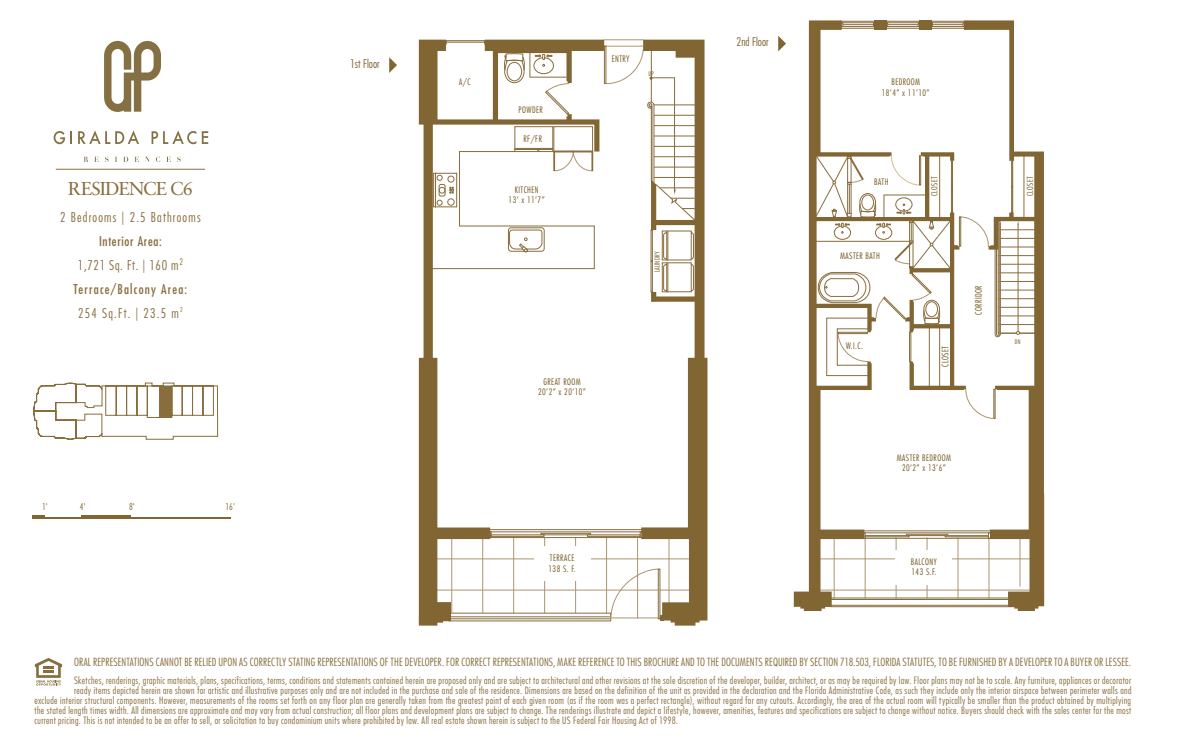
<style>
.page{position:relative;width:1193px;height:743px;background:#fff}
.page>*{position:absolute;margin:0;border:0;box-sizing:border-box;transform-origin:0 0}
.t1{font:18.62px "Sabon LT Std";letter-spacing:-.045em;color:#886d3d}
.t2{font:300 condensed 13.12px "Futura Std";letter-spacing:.09em;color:#886d3d}
.t3{font:condensed 13.12px "Futura Std";letter-spacing:.09em;color:#886d3d}
.t4{font:300 condensed 13.12px "Futura Std";letter-spacing:.05em;color:#886d3d}
.t5{font:condensed 13.12px "Futura Std";letter-spacing:.05em;color:#886d3d}
.t6{font:300 condensed 11.75px "Futura Std";color:#816532}
.t7{font:300 condensed 11px "Futura Std";letter-spacing:.01em;color:#886d3d}
.t8{font:300 condensed 9.88px "Futura Std";letter-spacing:.035em;color:#886d3d}
.t9{font:300 condensed 9px "Futura Std";color:#816532}
.t10{font:300 condensed 8.75px "Futura Std";letter-spacing:.05em;color:#72551c}
.t11{font:300 condensed 8.12px "Futura Std";letter-spacing:.05em;color:#72551c}
.t12{font:300 condensed 6.88px "Futura Std";letter-spacing:.05em;color:#72551c}
.t13{font:300 condensed 6.62px "Futura Std";color:#886d3d}
.t14{font:300 condensed 6.25px "Futura Std";color:#72551c}
</style>
<div class="page">
<svg style="left:35px;top:658px;width:27px;height:27px"></svg>
<svg style="left:104px;top:41px;width:57px;height:71px"></svg>
<svg style="left:54px;top:131px;width:18px;height:13px"></svg>
<svg style="left:78px;top:130px;width:61px;height:14px"></svg>
<svg style="left:151px;top:130px;width:45px;height:14px"></svg>
<svg style="left:202px;top:131px;width:6px;height:13px"></svg>
<svg style="left:84px;top:157px;width:4px;height:5px"></svg>
<svg style="left:94px;top:157px;width:5px;height:5px"></svg>
<svg style="left:105px;top:156px;width:3px;height:6px"></svg>
<svg style="left:123px;top:157px;width:5px;height:5px"></svg>
<svg style="left:135px;top:157px;width:4px;height:5px"></svg>
<svg style="left:145px;top:157px;width:5px;height:5px"></svg>
<svg style="left:156px;top:156px;width:4px;height:6px"></svg>
<svg style="left:166px;top:157px;width:5px;height:5px"></svg>
<svg style="left:177px;top:156px;width:4px;height:6px"></svg>
<hr style="left:56px;top:169px;width:149px;height:1px;background:#886d3d">
<hr style="left:437px;top:558px;width:254px;height:1px;background:#ad9472">
<hr style="left:437px;top:589px;width:254px;height:1px;background:#ad9472">
<hr style="left:637px;top:538px;width:1px;height:80px;background:#ad9472">
<hr style="left:606px;top:538px;width:1px;height:75px;background:#ad9472">
<hr style="left:485px;top:529px;width:157px;height:1px;background:#886d3d">
<hr style="left:485px;top:531px;width:157px;height:1px;background:#886d3d">
<hr style="left:484px;top:537px;width:157px;height:1px;background:#886d3d">
<hr style="left:604px;top:40px;width:39px;height:1px;background:#ad9472">
<hr style="left:604px;top:46px;width:39px;height:1px;background:#ad9472">
<div style="left:604px;top:46px;width:2px;height:38px;border:1px solid #886d3d"></div>
<svg style="left:606px;top:50px;width:35px;height:34px"></svg>
<svg style="left:793px;top:20px;width:171px;height:591px"></svg>
<svg style="left:964px;top:20px;width:80px;height:591px"></svg>
<svg style="left:419px;top:40px;width:185px;height:585px"></svg>
<svg style="left:641px;top:40px;width:66px;height:585px"></svg>
<svg style="left:778px;top:36px;width:8px;height:15px"></svg>
<svg style="left:389px;top:57px;width:8px;height:16px"></svg>
<svg style="left:610px;top:568px;width:65px;height:53px"></svg>
<svg style="left:32px;top:515px;width:198px;height:3px"></svg>
<svg style="left:34px;top:383px;width:184px;height:56px"></svg>
<div style="left:160px;top:386px;width:12px;height:31px;background:#886d3d"></div>
<div style="left:895px;top:550px;width:57px;height:34px;background:#fff"></div>
<div style="left:534px;top:546px;width:56px;height:35px;background:#fff"></div>
<p class="t1" style="left:68px;top:178px;width:127px">RESIDENCE C6</p>
<p class="t2" style="left:60px;top:209px;width:142px">2 Bedrooms | 2.5 Bathrooms</p>
<p class="t5" style="left:99px;top:233px;width:64px">Interior Area:</p>
<p class="t4" style="left:78px;top:257px;width:107px">1,721 Sq. Ft. | 160 m<sup>2</sup></p>
<p class="t3" style="left:74px;top:281px;width:115px">Terrace/Balcony Area:</p>
<p class="t2" style="left:78px;top:306px;width:102px">254 Sq.Ft. | 23.5 m</p>
<p class="t13" style="left:180px;top:305px;width:4px">2</p>
<p class="t9" style="left:42px;top:501px;width:7px">1'</p>
<p class="t9" style="left:80px;top:501px;width:7px">4'</p>
<p class="t9" style="left:129px;top:501px;width:7px">8'</p>
<p class="t9" style="left:225px;top:501px;width:11px">16'</p>
<p class="t6" style="left:350px;top:57px;width:31px">1st Floor</p>
<p class="t10" style="left:459px;top:77px;width:13px">A/C</p>
<p class="t10" style="left:518px;top:104px;width:26px">POWDER</p>
<p class="t10" style="left:523px;top:134px;width:20px">RF/FR</p>
<p class="t10" style="left:515px;top:184px;width:26px">KITCHEN</p>
<p class="t10" style="left:508px;top:195px;width:38px">13’ x 11’7”</p>
<p class="t10" style="left:612px;top:54px;width:19px">ENTRY</p>
<p class="t14" style="left:648px;top:70px;width:7px">UP</p>
<p class="t12" style="left:653px;top:272px;width:22px;rotate:-90deg">LAUNDRY</p>
<p class="t10" style="left:543px;top:376px;width:39px">GREAT ROOM</p>
<p class="t10" style="left:538px;top:386px;width:49px">20’2” x 20’10”</p>
<p class="t10" style="left:550px;top:552px;width:26px">TERRACE</p>
<p class="t10" style="left:548px;top:563px;width:29px">138 S. F.</p>
<p class="t6" style="left:736px;top:35px;width:34px">2nd Floor</p>
<p class="t10" style="left:891px;top:77px;width:30px">BEDROOM</p>
<p class="t10" style="left:881px;top:87px;width:49px">18’4” x 11’10”</p>
<p class="t10" style="left:874px;top:177px;width:16px">BATH</p>
<p class="t10" style="left:840px;top:251px;width:41px">MASTER BATH</p>
<p class="t10" style="left:845px;top:341px;width:19px">W.I.C.</p>
<p class="t11" style="left:929px;top:196px;width:21px;rotate:-90deg">CLOSET</p>
<p class="t11" style="left:1025px;top:196px;width:21px;rotate:-90deg">CLOSET</p>
<p class="t10" style="left:940px;top:367px;width:22px;rotate:-90deg">CLOSET</p>
<p class="t10" style="left:973px;top:315px;width:31px;rotate:-90deg">CORRIDOR</p>
<p class="t14" style="left:1015px;top:337px;width:7px">DN</p>
<p class="t10" style="left:897px;top:452px;width:56px">MASTER BEDROOM</p>
<p class="t10" style="left:902px;top:462px;width:45px">20’2” x 13’6”</p>
<p class="t10" style="left:910px;top:556px;width:28px">BALCONY</p>
<p class="t10" style="left:911px;top:566px;width:26px">143 S.F.</p>
<p class="t7" style="left:74px;top:655px;width:1058px">ORAL REPRESENTATIONS CANNOT BE RELIED UPON AS CORRECTLY STATING REPRESENTATIONS OF THE DEVELOPER. FOR CORRECT REPRESENTATIONS, MAKE REFERENCE TO THIS BROCHURE AND TO THE DOCUMENTS REQUIRED BY SECTION 718.503, FLORIDA STATUTES, TO BE FURNISHED BY A DEVELOPER TO A BUYER OR LESSEE.</p>
<p class="t8" style="left:74px;top:674px;width:1058px">Sketches, renderings, graphic materials, plans, specifications, terms, conditions and statements contained herein are proposed only and are subject to architectural and other revisions at the sole discretion of the developer, builder, architect, or as may be required by law. Floor plans may not be to scale. Any furniture, appliances or decorator</p>
<p class="t8" style="left:74px;top:684px;width:1058px">ready items depicted herein are shown for artistic and illustrative purposes only and are not included in the purchase and sale of the residence. Dimensions are based on the definition of the unit as provided in the declaration and the Florida Administrative Code, as such they include only the interior airspace between perimeter walls and</p>
<p class="t8" style="left:35px;top:694px;width:1098px">exclude interior structural components. However, measurements of the rooms set forth on any floor plan are generally taken from the greatest point of each given room (as if the room was a perfect rectangle), without regard for any cutouts. Accordingly, the area of the actual room will typically be smaller than the product obtained by multiplying</p>
<p class="t8" style="left:35px;top:704px;width:1098px">the stated length times width. All dimensions are approximate and may vary from actual construction; all floor plans and development plans are subject to change. The renderings illustrate and depict a lifestyle, however, amenities, features and specifications are subject to change without notice. Buyers should check with the sales center for the most</p>
<p class="t8" style="left:35px;top:714px;width:645px">current pricing. This is not intended to be an offer to sell, or solicitation to buy condominium units where prohibited by law. All real estate shown herein is subject to the US Federal Fair Housing Act of 1998.</p>
</div>
